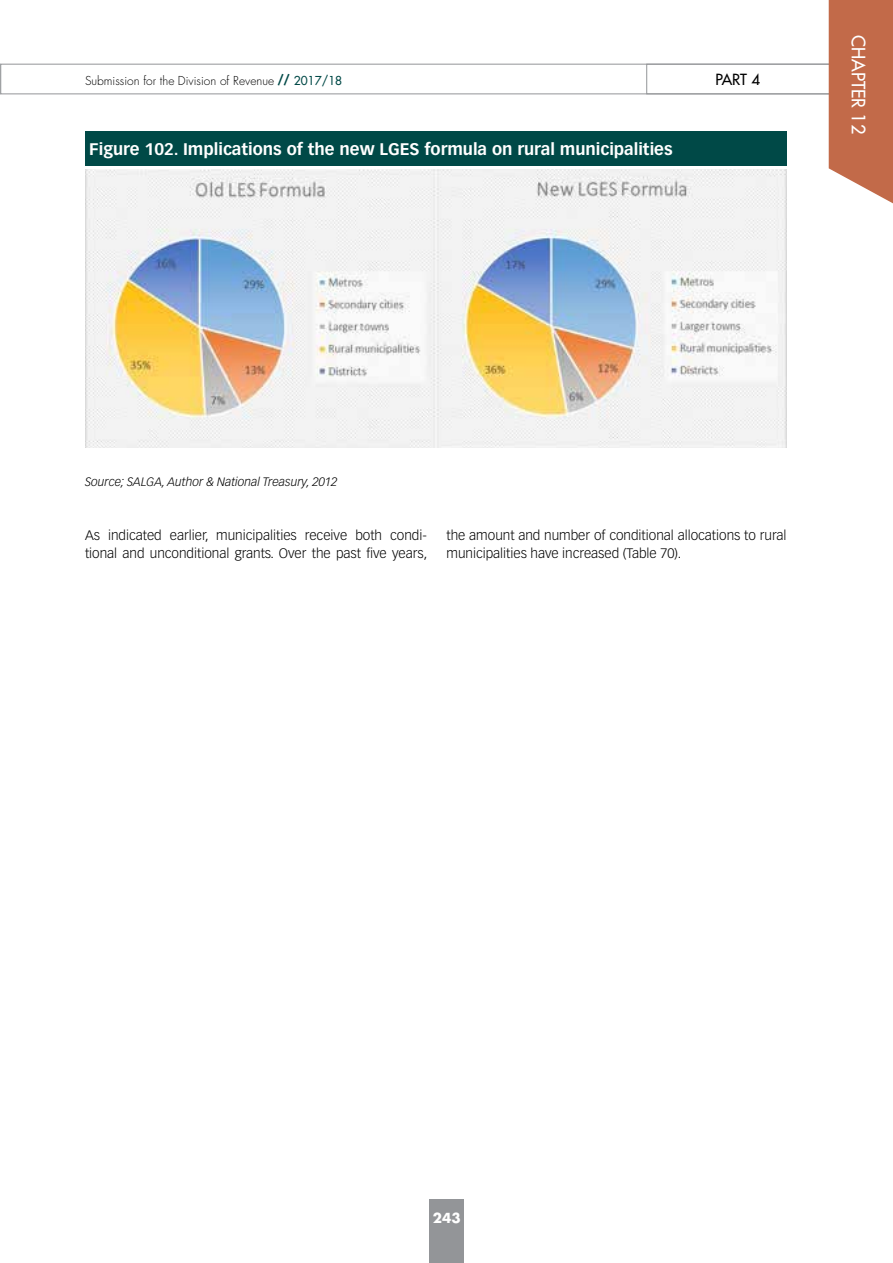
<style>
.page{position:relative;width:893px;height:1263px;background:#fff}
.page>*{position:absolute;margin:0;border:0;box-sizing:border-box;transform-origin:0 0}
.t1{font:18px "Futura";color:#fff}
.t2{font:700 16.5px "Vectora LH";color:#fff}
.t3{font:15px "Futura";color:#000}
.t4{font:300 13.5px/18px "Vectora LH";color:#000}
.t5{font:700 13.5px "Futura";color:#fff}
.t6{font:300 12px "Futura";color:#000}
.t7{font:italic 300 12px "Vectora LH";color:#000}
.s1{font-family:"Vectora LH";font-weight:700;font-size:15px;color:#004947}
.s2{font-weight:400;color:#004947}
</style>
<div class="page">
<div style="left:429px;top:1199px;width:34px;height:64px;background:#939598"></div>
<svg style="left:0;top:0;width:893px;height:204px"></svg>
<img style="left:85px;top:169px;width:702px;height:278px">
<div style="left:85px;top:132px;width:702px;height:34px;background:#004947"></div>
<p class="t6" style="left:85px;top:73px;width:259px">Submission for the Division of Revenue <span class="s1">//</span> <span class="s2">2017/18</span></p>
<p class="t2" style="left:89px;top:139px;width:585px">Figure 102. Implications of the new LGES formula on rural municipalities</p>
<p class="t3" style="left:715px;top:70px;width:46px">PART 4</p>
<h1 class="t1" style="left:870px;top:35px;width:100px;rotate:90deg">CHAPTER 12</h1>
<p class="t7" style="left:85px;top:475px;width:254px">Source; SALGA, Author &amp; National Treasury, 2012</p>
<p class="t4" style="left:85px;top:526px;width:344px">As indicated earlier, municipalities receive both condi&shy;tional and unconditional grants. Over the past five years,</p>
<p class="t4" style="left:446px;top:526px;width:342px">the amount and number of conditional allocations to rural municipalities have increased (Table 70).</p>
<p class="t5" style="left:433px;top:1208px;width:29px">243</p>
</div>
